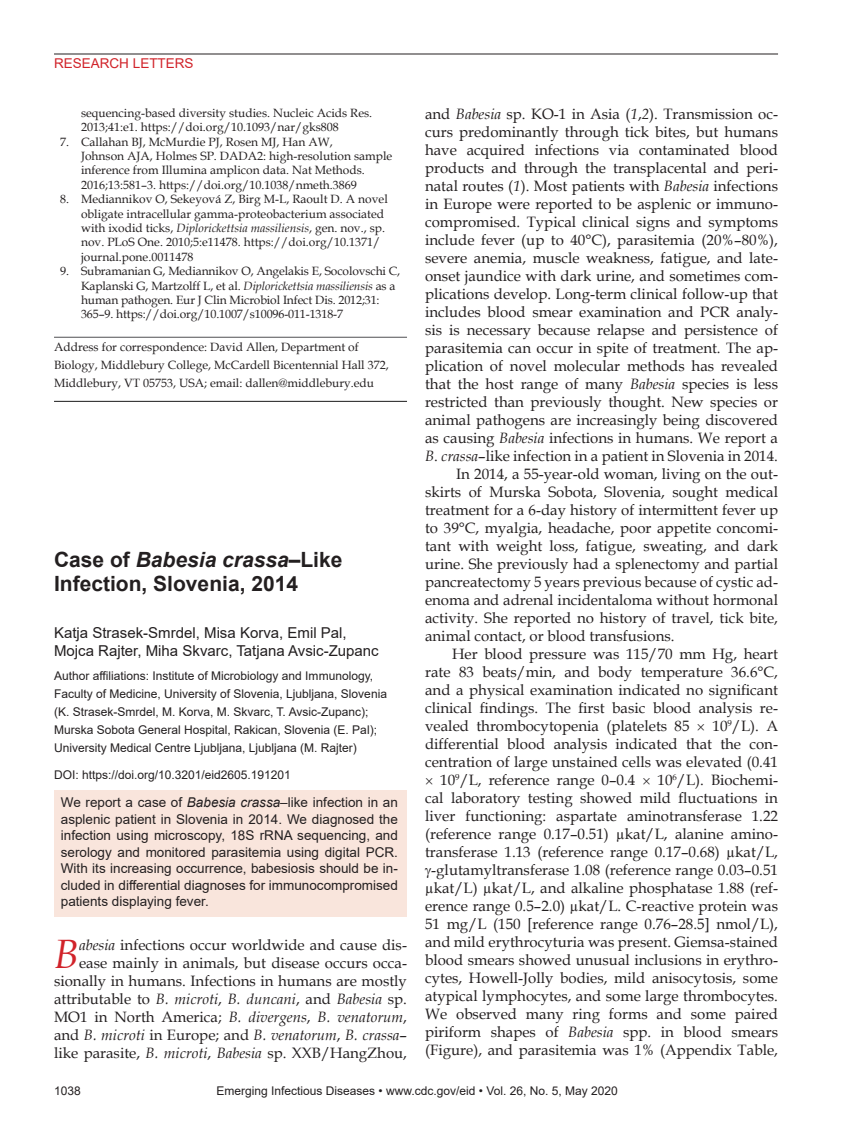
<style>
.page{position:relative;width:851px;height:1134px;background:#fff}
.page>*{position:absolute;margin:0;border:0;box-sizing:border-box;transform-origin:0 0}
.Drop_Cap{font:italic 41.1px "Book Antiqua";color:#d1232a}
.Article_Title{font:700 21px/24px "Arial";color:#231f20}
.Body_Text{font:15px/18px "Book Antiqua";color:#231f20;text-align:justify}
.Drop_Cap-2{font:15px/18px "Book Antiqua";color:#231f20;text-align:right}
.Authors{font:15px/18px "Arial";color:#231f20}
.Abstract{font:13.5px/16.5px "Arial";color:#231f20;text-align:justify}
.t1{font:13.5px "Arial";color:#d1232a}
.References{font:12px/14.4px "Book Antiqua";color:#231f20}
.Affiliations{font:12px/18px "Arial";color:#231f20}
.Correspondence{font:12px/18px "Book Antiqua";color:#231f20}
.DOI{font:12px "Arial";color:#231f20}
.s1{font-style:italic}
</style>
<div class="page">
<hr style="left:54px;top:54px;width:724px;height:1px;background:#231f20">
<hr style="left:54px;top:337px;width:353px;height:1px;background:#636366">
<hr style="left:54px;top:401px;width:353px;height:1px;background:#333">
<div style="left:55px;top:790px;width:352px;height:127px;background:#f9e5dc"></div>
<p class="t1" style="left:54px;top:54px;width:141px">RESEARCH LETTERS</p>
<p class="References" style="left:81px;top:105px;width:292px">sequencing-based diversity studies. Nucleic Acids Res.<br>2013;41:e1. https://doi.org/10.1093/nar/gks808</p>
<p class="References" style="left:81px;top:134px;width:313px;text-indent:-21px">7. Callahan BJ, McMurdie PJ, Rosen MJ, Han AW,<br>Johnson AJA, Holmes SP. DADA2: high-resolution sample inference from Illumina amplicon data. Nat Methods.<br>2016;13:581–3. https://doi.org/10.1038/nmeth.3869</p>
<p class="References" style="left:81px;top:192px;width:308px;text-indent:-21px">8. Mediannikov O, Sekeyová Z, Birg M-L, Raoult D. A novel obligate intracellular gamma-proteobacterium associated with ixodid ticks, <span class="s1">Diplorickettsia massiliensis</span>, gen. nov., sp. nov. PLoS One. 2010;5:e11478. https://doi.org/10.1371/ journal.pone.0011478</p>
<p class="References" style="left:81px;top:264px;width:320px;text-indent:-21px">9. Subramanian G, Mediannikov O, Angelakis E, Socolovschi C, Kaplanski G, Martzolff L, et al. <span class="s1">Diplorickettsia massiliensis</span> as a human pathogen. Eur J Clin Microbiol Infect Dis. 2012;31:<br>365–9. https://doi.org/10.1007/s10096-011-1318-7</p>
<p class="Correspondence" style="left:54px;top:338px;width:336px">Address for correspondence: David Allen, Department of<br>Biology, Middlebury College, McCardell Bicentennial Hall 372,<br>Middlebury, VT 05753, USA; email: dallen@middlebury.edu</p>
<p class="Article_Title" style="left:54px;top:548px;width:290px">Case of <span class="s1">Babesia crassa</span>–Like<br>Infection, Slovenia, 2014</p>
<p class="Authors" style="left:54px;top:623px;width:326px">Katja Strasek-Smrdel, Misa Korva, Emil Pal,<br>Mojca Rajter, Miha Skvarc, Tatjana Avsic-Zupanc</p>
<p class="Affiliations" style="left:54px;top:667px;width:334px">Author affiliations: Institute of Microbiology and Immunology, Faculty of Medicine, University of Slovenia, Ljubljana, Slovenia (K. Strasek-Smrdel, M. Korva, M. Skvarc, T. Avsic-Zupanc); Murska Sobota General Hospital, Rakican, Slovenia (E. Pal); University Medical Centre Ljubljana, Ljubljana (M. Rajter)</p>
<p class="DOI" style="left:54px;top:767px;width:238px">DOI: https://doi.org/10.3201/eid2605.191201</p>
<p class="Abstract" style="left:61px;top:794px;width:338px">We report a case of <span class="s1">Babesia crassa</span>–like infection in an asplenic patient in Slovenia in 2014. We diagnosed the infection using microscopy, 18S rRNA sequencing, and serology and monitored parasitemia using digital PCR.<br>With its increasing occurrence, babesiosis should be in&shy;cluded in differential diagnoses for immunocompromised patients displaying fever.</p>
<p class="Drop_Cap-2" style="left:54px;top:936px;width:354px"><span class="s1">abesia</span> infections occur worldwide and cause dis&shy;ease mainly in animals, but disease occurs occa&shy;sionally in humans. Infections in humans are mostly attributable to <span class="s1">B. microti</span>, <span class="s1">B. duncani</span>, and <span class="s1">Babesia</span> sp.<br>MO1 in North America; <span class="s1">B. divergens</span>, <span class="s1">B. venatorum</span>, and <span class="s1">B. microti</span> in Europe; and <span class="s1">B. venatorum</span>, <span class="s1">B. crassa</span>– like parasite, <span class="s1">B. microti</span>, <span class="s1">Babesia</span> sp. XXB/HangZhou,</p>
<p class="Drop_Cap" style="left:54px;top:926px;width:27px">B</p>
<p class="Drop_Cap-2" style="left:425px;top:104px;width:354px;text-align:justify">and <span class="s1">Babesia</span> sp. KO-1 in Asia (<span class="s1">1</span>,<span class="s1">2</span>). Transmission oc&shy;curs predominantly through tick bites, but humans have acquired infections via contaminated blood products and through the transplacental and peri&shy;natal routes (<span class="s1">1</span>). Most patients with <span class="s1">Babesia</span> infections in Europe were reported to be asplenic or immuno&shy;compromised. Typical clinical signs and symptoms include fever (up to 40°C), parasitemia (20%–80%), severe anemia, muscle weakness, fatigue, and late&shy;onset jaundice with dark urine, and sometimes com&shy;plications develop. Long-term clinical follow-up that includes blood smear examination and PCR analy&shy;sis is necessary because relapse and persistence of parasitemia can occur in spite of treatment. The ap&shy;plication of novel molecular methods has revealed that the host range of many <span class="s1">Babesia</span> species is less restricted than previously thought. New species or animal pathogens are increasingly being discovered as causing <span class="s1">Babesia</span> infections in humans. We report a <span class="s1">B</span>. <span class="s1">crassa</span>–like infection in a patient in Slovenia in 2014.</p>
<p class="Body_Text" style="left:425px;top:464px;width:354px;text-indent:31px">In 2014, a 55-year-old woman, living on the out&shy;skirts of Murska Sobota, Slovenia, sought medical treatment for a 6-day history of intermittent fever up to 39°C, myalgia, headache, poor appetite concomi&shy;tant with weight loss, fatigue, sweating, and dark urine. She previously had a splenectomy and partial pancreatectomy 5 years previous because of cystic ad&shy;enoma and adrenal incidentaloma without hormonal activity. She reported no history of travel, tick bite, animal contact, or blood transfusions.</p>
<p class="Body_Text" style="left:425px;top:644px;width:354px;text-indent:27px">Her blood pressure was 115/70 mm Hg, heart rate 83 beats/min, and body temperature 36.6°C, and a physical examination indicated no significant clinical findings. The first basic blood analysis re&shy;vealed thrombocytopenia (platelets 85</p>
<p class="Body_Text" style="left:712px;top:716px;width:67px">10<sup>9</sup>/L). A</p>
<p class="Body_Text" style="left:425px;top:734px;width:354px">differential blood analysis indicated that the con-</p>
<p class="Body_Text" style="left:425px;top:752px;width:354px">centration of large unstained cells was elevated (0.41</p>
<p class="Body_Text" style="left:440px;top:770px;width:196px">10<sup>9</sup>/L, reference range 0–0.4</p>
<p class="Body_Text" style="left:425px;top:770px;width:354px;text-align:right">10<sup>6</sup>/L). Biochemi-<br>cal laboratory testing showed mild fluctuations in liver functioning: aspartate aminotransferase 1.22 (reference range 0.17–0.51) µkat/L, alanine amino&shy;transferase 1.13 (reference range 0.17–0.68) µkat/L, -glutamyltransferase 1.08 (reference range 0.03–0.51 µkat/L) µkat/L, and alkaline phosphatase 1.88 (ref&shy;erence range 0.5–2.0) µkat/L. C-reactive protein was 51 mg/L (150 [reference range 0.76–28.5] nmol/L), and mild erythrocyturia was present. Giemsa-stained blood smears showed unusual inclusions in erythro&shy;cytes, Howell-Jolly bodies, mild anisocytosis, some atypical lymphocytes, and some large thrombocytes.<br>We observed many ring forms and some paired piriform shapes of <span class="s1">Babesia</span> spp. in blood smears (Figure), and parasitemia was 1% (Appendix Table,</p>
<p class="Affiliations" style="left:54px;top:1082px;width:28px">1038</p>
<p class="Affiliations" style="left:216px;top:1082px;width:403px">Emerging Infectious Diseases • www.cdc.gov/eid • Vol. 26, No. 5, May 2020</p>
</div>
